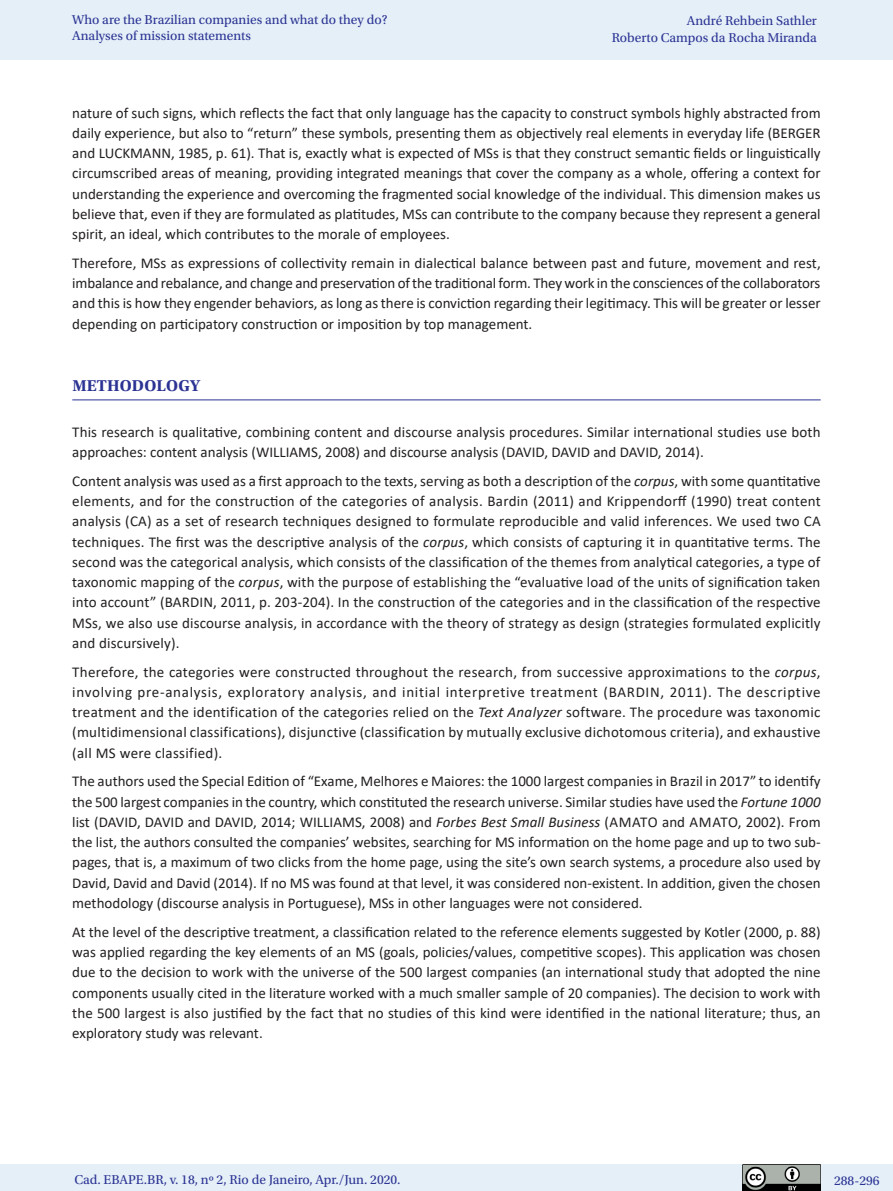
<style>
.page{position:relative;width:893px;height:1191px;background:#fff}
.page>*{position:absolute;margin:0;border:0;box-sizing:border-box;transform-origin:0 0}
._07_1_sub_1{font:700 16.5px "Utopia Std";letter-spacing:.01em;color:#2b3393}
._06_0_texto{font:15px/20.2px "Calibri";color:#231f20;text-align:justify}
.t1{font:13.5px/16.5px "Utopia Std";color:#2b3393}
.s1{font-style:italic}
</style>
<div class="page">
<div style="left:0;top:0;width:893px;height:60px;background:#e4eff8"></div>
<div style="left:0;top:1164px;width:893px;height:27px;background:#e4eff8"></div>
<img style="left:743px;top:1164px;width:78px;height:27px">
<hr style="left:72px;top:399px;width:749px;height:1px;background:#2b3393">
<p class="t1" style="left:72px;top:11px;width:317px">Who are the Brazilian companies and what do they do?<br>Analyses of mission statements</p>
<p class="t1" style="left:612px;top:13px;width:207px;text-align:right">André Rehbein Sathler<br>Roberto Campos da Rocha Miranda</p>
<p class="_06_0_texto" style="left:72px;top:102px;width:750px">nature of such signs, which reflects the fact that only language has the capacity to construct symbols highly abstracted from daily experience, but also to “return” these symbols, presenting them as objectively real elements in everyday life (BERGER and LUCKMANN, 1985, p. 61). That is, exactly what is expected of MSs is that they construct semantic fields or linguistically circumscribed areas of meaning, providing integrated meanings that cover the company as a whole, offering a context for understanding the experience and overcoming the fragmented social knowledge of the individual. This dimension makes us believe that, even if they are formulated as platitudes, MSs can contribute to the company because they represent a general spirit, an ideal, which contributes to the morale of employees.</p>
<p class="_06_0_texto" style="left:72px;top:252px;width:750px">Therefore, MSs as expressions of collectivity remain in dialectical balance between past and future, movement and rest, imbalance and rebalance, and change and preservation of the traditional form. They work in the consciences of the collaborators and this is how they engender behaviors, as long as there is conviction regarding their legitimacy. This will be greater or lesser depending on participatory construction or imposition by top management.</p>
<p class="_07_1_sub_1" style="left:72px;top:376px;width:129px">METHODOLOGY</p>
<p class="_06_0_texto" style="left:72px;top:421px;width:750px">This research is qualitative, combining content and discourse analysis procedures. Similar international studies use both approaches: content analysis (WILLIAMS, 2008) and discourse analysis (DAVID, DAVID and DAVID, 2014).</p>
<p class="_06_0_texto" style="left:72px;top:470px;width:750px">Content analysis was used as a first approach to the texts, serving as both a description of the <span class="s1">corpus</span>, with some quantitative elements, and for the construction of the categories of analysis. Bardin (2011) and Krippendorff (1990) treat content analysis (CA) as a set of research techniques designed to formulate reproducible and valid inferences. We used two CA techniques. The first was the descriptive analysis of the <span class="s1">corpus</span>, which consists of capturing it in quantitative terms. The second was the categorical analysis, which consists of the classification of the themes from analytical categories, a type of taxonomic mapping of the <span class="s1">corpus</span>, with the purpose of establishing the “evaluative load of the units of signification taken into account” (BARDIN, 2011, p. 203-204). In the construction of the categories and in the classification of the respective MSs, we also use discourse analysis, in accordance with the theory of strategy as design (strategies formulated explicitly and discursively).</p>
<p class="_06_0_texto" style="left:72px;top:661px;width:750px">Therefore, the categories were constructed throughout the research, from successive approximations to the <span class="s1">corpus</span>, involving pre-analysis, exploratory analysis, and initial interpretive treatment (BARDIN, 2011). The descriptive treatment and the identification of the categories relied on the <span class="s1">Text Analyzer</span> software. The procedure was taxonomic (multidimensional classifications), disjunctive (classification by mutually exclusive dichotomous criteria), and exhaustive (all MS were classified).</p>
<p class="_06_0_texto" style="left:72px;top:771px;width:750px">The authors used the Special Edition of “Exame, Melhores e Maiores: the 1000 largest companies in Brazil in 2017” to identify the 500 largest companies in the country, which constituted the research universe. Similar studies have used the <span class="s1">Fortune 1000 </span>list (DAVID, DAVID and DAVID, 2014; WILLIAMS, 2008) and <span class="s1">Forbes Best Small Business</span> (AMATO and AMATO, 2002). From the list, the authors consulted the companies’ websites, searching for MS information on the home page and up to two sub&shy;pages, that is, a maximum of two clicks from the home page, using the site’s own search systems, a procedure also used by David, David and David (2014). If no MS was found at that level, it was considered non-existent. In addition, given the chosen methodology (discourse analysis in Portuguese), MSs in other languages were not considered.</p>
<p class="_06_0_texto" style="left:72px;top:921px;width:750px">At the level of the descriptive treatment, a classification related to the reference elements suggested by Kotler (2000, p. 88) was applied regarding the key elements of an MS (goals, policies/values, competitive scopes). This application was chosen due to the decision to work with the universe of the 500 largest companies (an international study that adopted the nine components usually cited in the literature worked with a much smaller sample of 20 companies). The decision to work with the 500 largest is also justified by the fact that no studies of this kind were identified in the national literature; thus, an exploratory study was relevant.</p>
<p class="t1" style="left:74px;top:1171px;width:328px">Cad. EBAPE.BR, v. 18, nº 2, Rio de Janeiro, Apr./Jun. 2020.</p>
<p class="t1" style="left:834px;top:1172px;width:47px">288-296</p>
</div>
